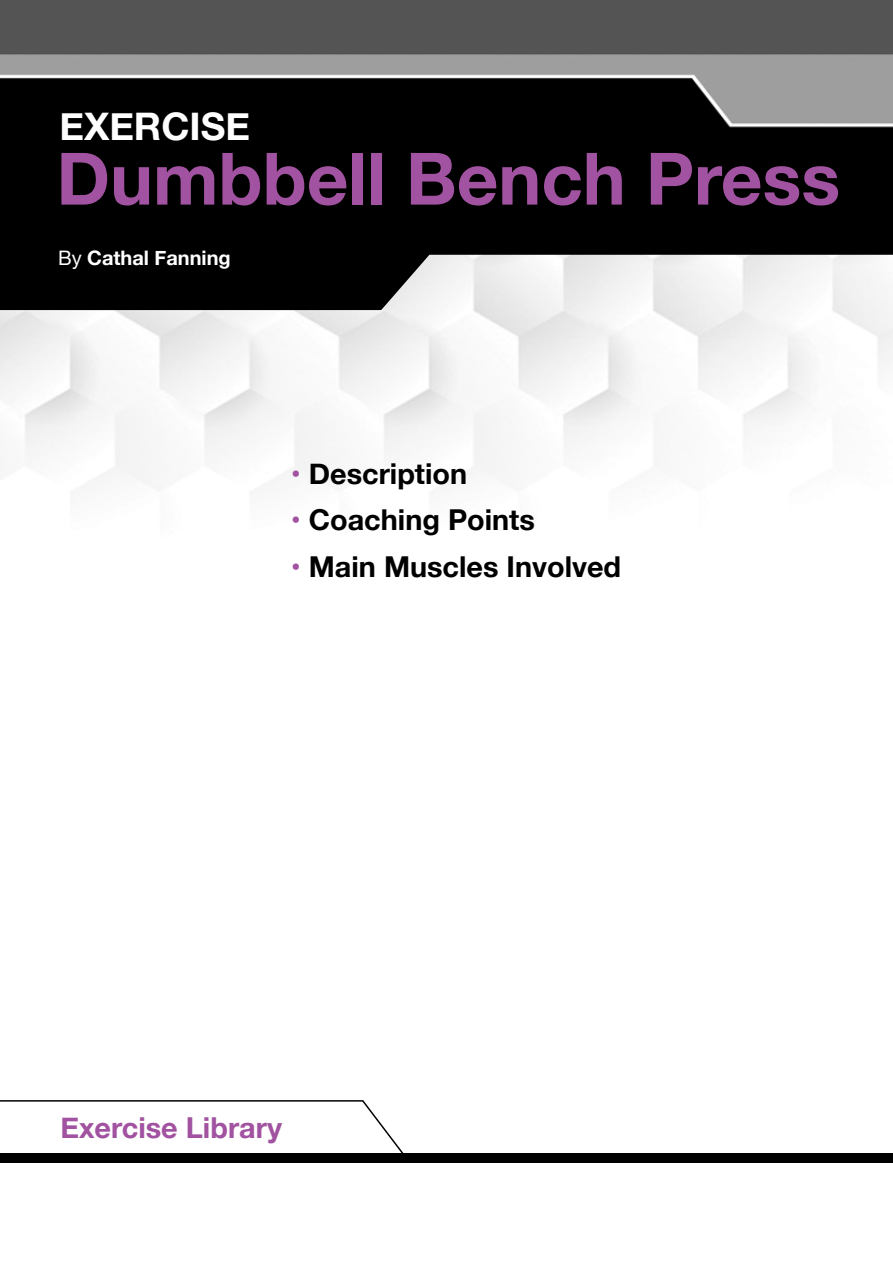
<style>
.page{position:relative;width:893px;height:1263px;background:#fff}
.page>*{position:absolute;margin:0;border:0;box-sizing:border-box;transform-origin:0 0}
.t1{font:700 72.3px "Helvetica Neue";color:#a152a0}
.t2{font:700 37.95px "Helvetica Neue";color:#fff}
.t3{font:700 28.8px "Helvetica Neue";color:#000}
.t4{font:700 28.8px "Helvetica Neue";color:#a152a0}
.t5{font:700 19.95px "Helvetica Neue";color:#fff}
.s1{font-weight:400}
.s2{color:#a152a0}
</style>
<div class="page">
<img style="left:0;top:0;width:893px;height:487px">
<div style="left:0;top:1153px;width:893px;height:10px;background:#000"></div>
<svg style="left:0;top:168px;width:893px;height:142px;background:#333"></svg>
<svg style="left:0;top:1100px;width:404px;height:53px"></svg>
<h2 class="t2" style="left:59px;top:97px;width:192px">EXERCISE</h2>
<h1 class="t1" style="left:56px;top:122px;width:785px">Dumbbell Bench Press</h1>
<p class="t5" style="left:58px;top:242px;width:174px"><span class="s1">By</span> Cathal Fanning</p>
<p class="t3" style="left:291px;top:451px;width:178px"><span class="s2">•</span> Description</p>
<p class="t3" style="left:291px;top:497px;width:246px"><span class="s2">•</span> Coaching Points</p>
<p class="t3" style="left:291px;top:544px;width:332px"><span class="s2">•</span> Main Muscles Involved</p>
<p class="t4" style="left:60px;top:1105px;width:223px">Exercise Library</p>
</div>
